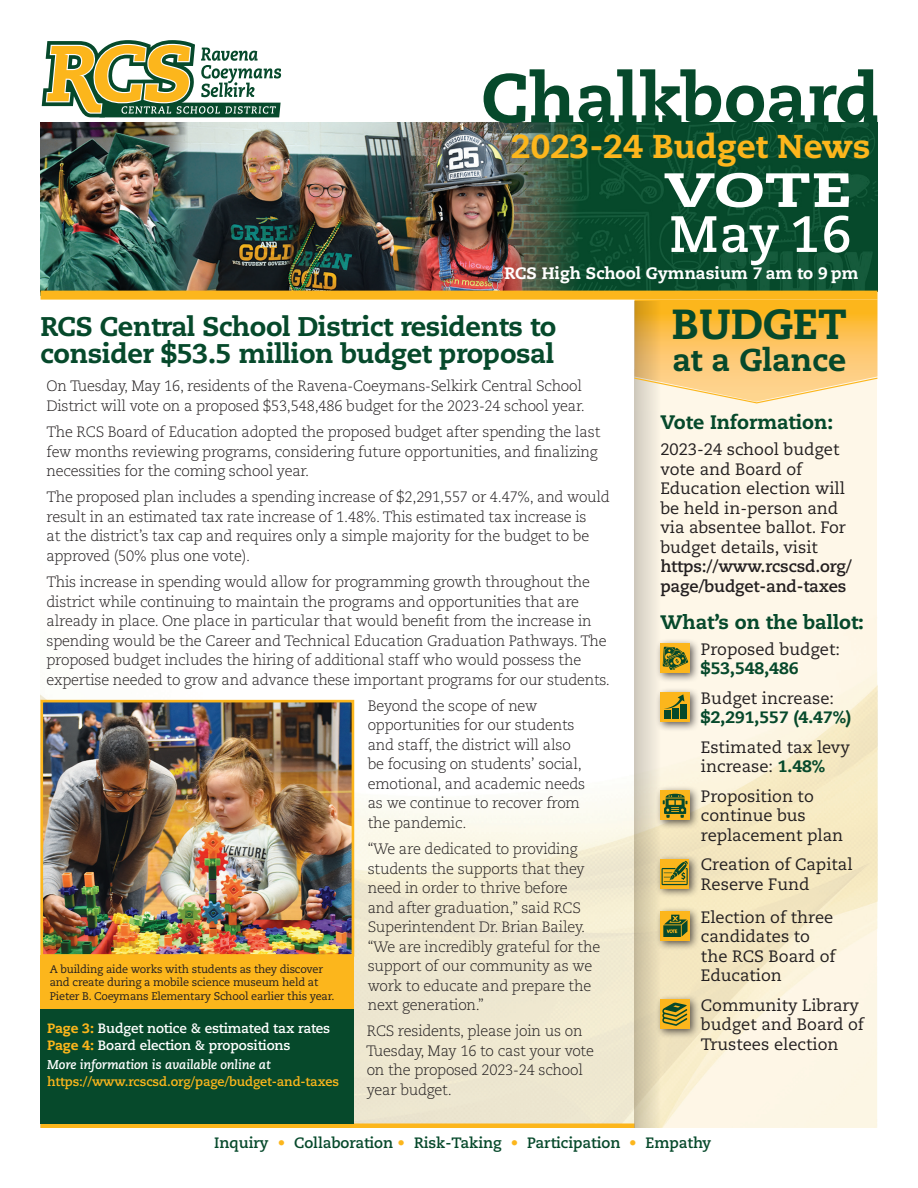
<style>
.page{position:relative;width:918px;height:1188px;background:#fff}
.page>*{position:absolute;margin:0;border:0;box-sizing:border-box;transform-origin:0 0}
.t1{font:800 69px "Caecilia LT Std";color:#06492b}
.t2{font:700 51px "Caecilia LT Std";color:#fff}
.t3{font:800 48px "Caecilia LT Std";color:#fff;scale:1.4 1}
.t4{font:800 42px "Caecilia LT Std";color:#06492b}
.t5{font:800 33px "Caecilia LT Std";color:#fcb61c}
.t6{font:800 31.5px "Caecilia LT Std";color:#06492b}
.t7{font:800 27px/27px "Caecilia LT Std";letter-spacing:-.015em;color:#06492b}
.t8{font:800 19.5px "Caecilia LT Std";color:#06492b}
.t9{font:16.5px/19.5px "Caecilia LT Std";color:#231f20}
.t10{font:700 16.5px/19.5px "Caecilia LT Std";letter-spacing:-.01em;color:#231f20}
.t11{font:800 16.5px "Caecilia LT Std";color:#fff}
.t12{font:800 16.5px "Caecilia LT Std";color:#06492b}
.t13{font:300 15px/19.5px "Caecilia LT Std";letter-spacing:-.015em;color:#231f20}
.t14{font:700 15px "Caecilia LT Std";color:#06492b}
.t15{font:700 13.5px/16.5px "Caecilia LT Std";letter-spacing:-.01em;color:#fff}
.t16{font:700 12.75px "Caecilia LT Std";letter-spacing:-.01em;color:#fcb61c}
.t17{font:italic 700 12.75px "Caecilia LT Std";letter-spacing:-.01em;color:#fff}
.t18{font:11.1px/13.6px "Caecilia LT Std";letter-spacing:-.015em;color:#231f20}
.s1{font-weight:800;color:#fcb61c}
.s2{font-weight:800;color:#06492b}
.s3{color:#fcb61c}
</style>
<div class="page">
<img style="left:631px;top:122px;width:247px;height:169px">
<svg style="left:42px;top:40px;width:239px;height:77px"></svg>
<img style="left:439px;top:122px;width:192px;height:169px">
<img style="left:217px;top:122px;width:222px;height:169px">
<img style="left:40px;top:122px;width:177px;height:169px">
<div style="left:40px;top:291px;width:838px;height:9px;background:#fcb61c"></div>
<svg style="left:660px;top:403px;width:218px;height:724px;background:#faf2db"></svg>
<div style="left:655px;top:638px;width:44px;height:45px;background:#231f20;opacity:.75"></div>
<div style="left:660px;top:644px;width:29px;height:29px;background:#fcb61c"></div>
<svg style="left:663px;top:647px;width:25px;height:23px"></svg>
<div style="left:655px;top:687px;width:44px;height:45px;background:#231f20;opacity:.75"></div>
<div style="left:660px;top:693px;width:29px;height:29px;background:#fcb61c"></div>
<div style="left:665px;top:710px;width:6px;height:9px;background:#06492b"></div>
<div style="left:672px;top:709px;width:7px;height:10px;background:#06492b"></div>
<div style="left:680px;top:705px;width:6px;height:14px;background:#06492b"></div>
<svg style="left:664px;top:694px;width:20px;height:15px"></svg>
<div style="left:655px;top:785px;width:44px;height:45px;background:#231f20;opacity:.75"></div>
<div style="left:660px;top:791px;width:29px;height:29px;background:#fcb61c"></div>
<svg style="left:663px;top:794px;width:24px;height:24px"></svg>
<div style="left:655px;top:854px;width:44px;height:44px;background:#231f20;opacity:.75"></div>
<svg style="left:660px;top:859px;width:29px;height:29px"></svg>
<svg style="left:662px;top:861px;width:26px;height:24px"></svg>
<div style="left:655px;top:906px;width:44px;height:45px;background:#231f20;opacity:.75"></div>
<div style="left:660px;top:912px;width:29px;height:29px;background:#fcb61c"></div>
<svg style="left:663px;top:915px;width:25px;height:22px"></svg>
<div style="left:655px;top:994px;width:44px;height:45px;background:#231f20;opacity:.75"></div>
<div style="left:660px;top:1000px;width:29px;height:29px;background:#fcb61c"></div>
<svg style="left:662px;top:1003px;width:25px;height:23px"></svg>
<hr style="left:40px;top:1124px;width:594px;height:4px;background:#fcb61c">
<svg style="left:634px;top:403px;width:26px;height:724px;background:#ded6c0"></svg>
<svg style="left:634px;top:300px;width:244px;height:103px;background:#fac86a"></svg>
<img style="left:45px;top:704px;width:305px;height:249px">
<div style="left:41px;top:700px;width:313px;height:257px;border:3px solid #fcb61c"></div>
<div style="left:40px;top:955px;width:314px;height:57px;background:#fcb61c"></div>
<div style="left:40px;top:1010px;width:314px;height:114px;background:#06492b"></div>
<h1 class="t1" style="left:481px;top:55px;width:400px">Chalkboard</h1>
<h3 class="t5" style="left:511px;top:126px;width:361px">2023-24 Budget News</h3>
<h3 class="t3" style="left:664px;top:160px;width:136px">VOTE</h3>
<h2 class="t2" style="left:670px;top:204px;width:184px">May 16</h2>
<p class="t11" style="left:504px;top:263px;width:356px">RCS High School Gymnasium 7 am to 9 pm</p>
<h3 class="t7" style="left:40px;top:313px;width:517px">RCS Central School District residents to consider $53.5 million budget proposal</h3>
<p class="t13" style="left:46px;top:377px;width:540px">On Tuesday, May 16, residents of the Ravena-Coeymans-Selkirk Central School<br>District will vote on a proposed $53,548,486 budget for the 2023-24 school year.</p>
<p class="t13" style="left:46px;top:423px;width:555px">The RCS Board of Education adopted the proposed budget after spending the last few months reviewing programs, considering future opportunities, and finalizing necessities for the coming school year.</p>
<p class="t13" style="left:46px;top:488px;width:565px">The proposed plan includes a spending increase of $2,291,557 or 4.47%, and would result in an estimated tax rate increase of 1.48%. This estimated tax increase is<br>at the district’s tax cap and requires only a simple majority for the budget to be approved (50% plus one vote).</p>
<p class="t13" style="left:46px;top:573px;width:565px">This increase in spending would allow for programming growth throughout the district while continuing to maintain the programs and opportunities that are already in place. One place in particular that would benefit from the increase in spending would be the Career and Technical Education Graduation Pathways. The proposed budget includes the hiring of additional staff who would possess the expertise needed to grow and advance these important programs for our students.</p>
<p class="t13" style="left:368px;top:696px;width:219px">Beyond the scope of new opportunities for our students and staff, the district will also be focusing on students’ social, emotional, and academic needs as we continue to recover from the pandemic.</p>
<p class="t13" style="left:368px;top:840px;width:234px">“We are dedicated to providing students the supports that they need in order to thrive before<br>and after graduation,” said RCS<br>Superintendent Dr. Brian Bailey. “We are incredibly grateful for the support of our community as we work to educate and prepare the next generation.”</p>
<p class="t13" style="left:366px;top:1022px;width:229px">RCS residents, please join us on<br>Tuesday, May 16 to cast your vote on the proposed 2023-24 school year budget.</p>
<p class="t18" style="left:50px;top:962px;width:286px">A building aide works with students as they discover and create during a mobile science museum held at<br>Pieter B. Coeymans Elementary School earlier this year.</p>
<p class="t15" style="left:47px;top:1021px;width:285px"><span class="s1">Page 3:</span> Budget notice &amp; estimated tax rates<br><span class="s1">Page 4:</span> Board election &amp; propositions</p>
<p class="t17" style="left:47px;top:1057px;width:225px">More information is available online at</p>
<p class="t16" style="left:47px;top:1074px;width:293px">https://www.rcscsd.org/page/budget-and-taxes</p>
<h3 class="t4" style="left:672px;top:299px;width:176px">BUDGET</h3>
<h3 class="t6" style="left:673px;top:341px;width:175px">at a Glance</h3>
<h3 class="t8" style="left:660px;top:410px;width:174px">Vote Information:</h3>
<p class="t9" style="left:660px;top:440px;width:187px">2023-24 school budget vote and Board of<br>Education election will be held in-person and via absentee ballot. For budget details, visit</p>
<p class="t10" style="left:660px;top:557px;width:193px">https://www.rcscsd.org/ page/budget-and-taxes</p>
<h3 class="t8" style="left:660px;top:610px;width:205px">What’s on the ballot:</h3>
<p class="t9" style="left:701px;top:640px;width:141px">Proposed budget:</p>
<p class="t12" style="left:701px;top:658px;width:99px">$53,548,486</p>
<p class="t9" style="left:701px;top:689px;width:135px">Budget increase:</p>
<p class="t12" style="left:701px;top:707px;width:152px">$2,291,557 (4.47%)</p>
<p class="t9" style="left:701px;top:738px;width:150px">Estimated tax levy increase: <span class="s2">1.48%</span></p>
<p class="t9" style="left:701px;top:787px;width:144px">Proposition to continue bus replacement plan</p>
<p class="t9" style="left:701px;top:855px;width:153px">Creation of Capital<br>Reserve Fund</p>
<p class="t9" style="left:701px;top:908px;width:136px">Election of three candidates to the RCS Board of<br>Education</p>
<p class="t9" style="left:701px;top:996px;width:165px">Community Library budget and Board of<br>Trustees election</p>
<p class="t14" style="left:214px;top:1134px;width:499px">Inquiry <span class="s3">•</span> Collaboration <span class="s3">•</span> Risk-Taking <span class="s3">•</span> Participation <span class="s3">•</span> Empathy</p>
</div>
